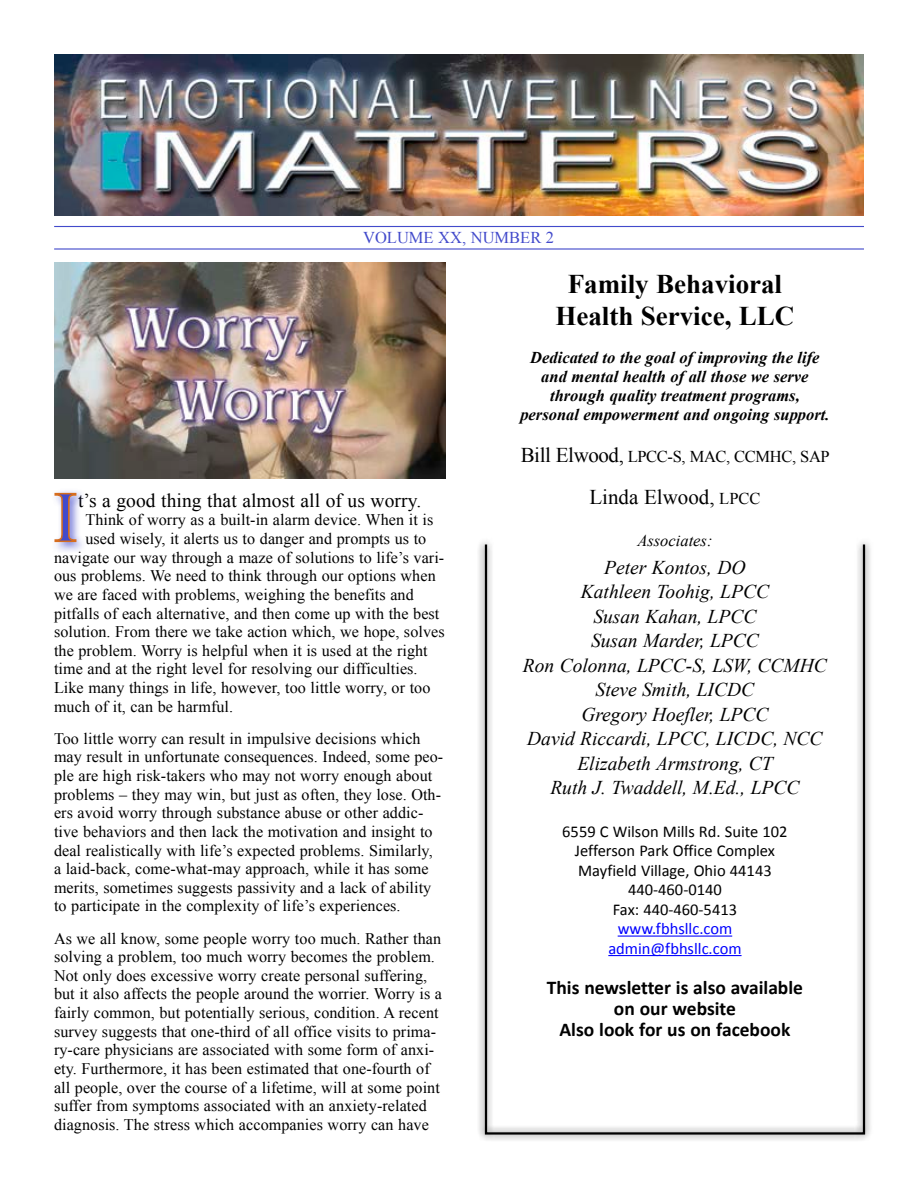
<style>
.page{position:relative;width:918px;height:1188px;background:#fff}
.page>*{position:absolute;margin:0;border:0;box-sizing:border-box;transform-origin:0 0}
.t1{font:700 27px/31.2px "Times New Roman";color:#000;text-align:center}
.t2{font:21px "Times New Roman";color:#000}
.t3{font:italic 19.5px/24.5px "Times New Roman";color:#000;text-align:center}
.t4{font:700 19.5px/21px "Calibri";color:#000;text-align:center}
.t5{font:19.5px "Times New Roman";letter-spacing:.005em;color:#000}
.t6{font:italic 700 16.5px/19px "Times New Roman";color:#000;text-align:center}
.t7{font:16.5px/19.5px "Calibri";color:#000;text-align:center}
.t8{font:16.5px/19.5px "Calibri";color:#00f;text-align:center}
.t9{font:16.5px "Times New Roman";letter-spacing:-.02em;color:#000}
.t10{font:16.5px "Times New Roman";color:#424acb}
.t11{font:italic 16.5px "Times New Roman";color:#000}
.t12{font:16.2px/18.6px "Times New Roman";letter-spacing:.005em;color:#000}
.s1{font-size:21px}
.s2{font-size:16.5px}
</style>
<div class="page">
<img style="left:54px;top:262px;width:392px;height:216px">
<div style="left:477px;top:537px;width:397px;height:606px;background:#000;opacity:.75"></div>
<div style="left:485px;top:543px;width:380px;height:592px;border:2px solid #000"></div>
<div style="left:501px;top:265px;width:348px;height:852px;background:#fff"></div>
<hr style="left:618px;top:936px;width:114px;height:1px;background:#00f">
<hr style="left:608px;top:955px;width:134px;height:1px;background:#00f">
<img style="left:54px;top:54px;width:810px;height:162px">
<hr style="left:54px;top:226px;width:810px;height:1px;background:#424acb">
<hr style="left:54px;top:248px;width:810px;height:2px;background:#424acb">
<div style="left:51px;top:488px;width:37px;height:66px;background:#424acb;opacity:.75"></div>
<svg style="left:54px;top:492px;width:23px;height:51px"></svg>
<p class="t10" style="left:363px;top:227px;width:192px">VOLUME XX, NUMBER 2</p>
<p class="t5" style="left:78px;top:487px;width:345px">t’s a good thing that almost all of us worry.</p>
<p class="t12" style="left:85px;top:510px;width:349px">Think of worry as a built-in alarm device. When it is</p>
<p class="t12" style="left:85px;top:529px;width:342px">used wisely, it alerts us to danger and prompts us to</p>
<p class="t12" style="left:54px;top:548px;width:392px">navigate our way through a maze of solutions to life’s vari-</p>
<p class="t12" style="left:54px;top:566px;width:383px">ous problems. We need to think through our options when</p>
<p class="t12" style="left:54px;top:585px;width:361px">we are faced with problems, weighing the benefits and</p>
<p class="t12" style="left:54px;top:604px;width:387px">pitfalls of each alternative, and then come up with the best</p>
<p class="t12" style="left:54px;top:622px;width:392px">solution. From there we take action which, we hope, solves</p>
<p class="t12" style="left:54px;top:641px;width:375px">the problem. Worry is helpful when it is used at the right</p>
<p class="t12" style="left:54px;top:659px;width:365px">time and at the right level for resolving our difficulties.</p>
<p class="t12" style="left:54px;top:678px;width:378px">Like many things in life, however, too little worry, or too</p>
<p class="t12" style="left:54px;top:697px;width:181px">much of it, can be harmful.</p>
<p class="t12" style="left:54px;top:729px;width:391px">Too little worry can result in impulsive decisions which may result in unfortunate consequences. Indeed, some peo&shy;ple are high risk-takers who may not worry enough about problems – they may win, but just as often, they lose. Oth&shy;ers avoid worry through substance abuse or other addic&shy;tive behaviors and then lack the motivation and insight to deal realistically with life’s expected problems. Similarly, a laid-back, come-what-may approach, while it has some merits, sometimes suggests passivity and a lack of ability to participate in the complexity of life’s experiences.</p>
<p class="t12" style="left:54px;top:929px;width:390px">As we all know, some people worry too much. Rather than solving a problem, too much worry becomes the problem.<br>Not only does excessive worry create personal suffering, but it also affects the people around the worrier. Worry is a fairly common, but potentially serious, condition. A recent survey suggests that one-third of all office visits to prima&shy;ry-care physicians are associated with some form of anxi&shy;ety. Furthermore, it has been estimated that one-fourth of all people, over the course of a lifetime, will at some point suffer from symptoms associated with an anxiety-related diagnosis. The stress which accompanies worry can have</p>
<h1 class="t1" style="left:555px;top:268px;width:241px">Family Behavioral<br>Health Service, LLC</h1>
<p class="t6" style="left:520px;top:347px;width:311px">Dedicated to the goal of improving the life and mental health of all those we serve through quality treatment programs, personal empowerment and ongoing support.</p>
<p class="t9" style="left:521px;top:445px;width:311px"><span class="s1">Bill Elwood,</span> LPCC-S, MAC, CCMHC, SAP</p>
<p class="t2" style="left:589px;top:483px;width:173px">Linda Elwood, <span class="s2">LPCC</span></p>
<p class="t11" style="left:637px;top:529px;width:77px">Associates:</p>
<p class="t3" style="left:523px;top:554px;width:306px">Peter Kontos, DO<br>Kathleen Toohig, LPCC<br>Susan Kahan, LPCC<br>Susan Marder, LPCC<br>Ron Colonna, LPCC-S, LSW, CCMHC<br>Steve Smith, LICDC<br>Gregory Hoefler, LPCC<br>David Riccardi, LPCC, LICDC, NCC<br>Elizabeth Armstrong, CT<br>Ruth J. Twaddell, M.Ed., LPCC</p>
<p class="t7" style="left:562px;top:821px;width:227px">6559 C Wilson Mills Rd. Suite 102<br>Jefferson Park Office Complex<br>Mayfield Village, Ohio 44143<br>440-460-0140<br>Fax: 440-460-5413</p>
<p class="t8" style="left:608px;top:918px;width:135px">www.fbhsllc.com admin@fbhsllc.com</p>
<p class="t4" style="left:547px;top:976px;width:258px">This newsletter is also available on our website<br>Also look for us on facebook</p>
</div>
